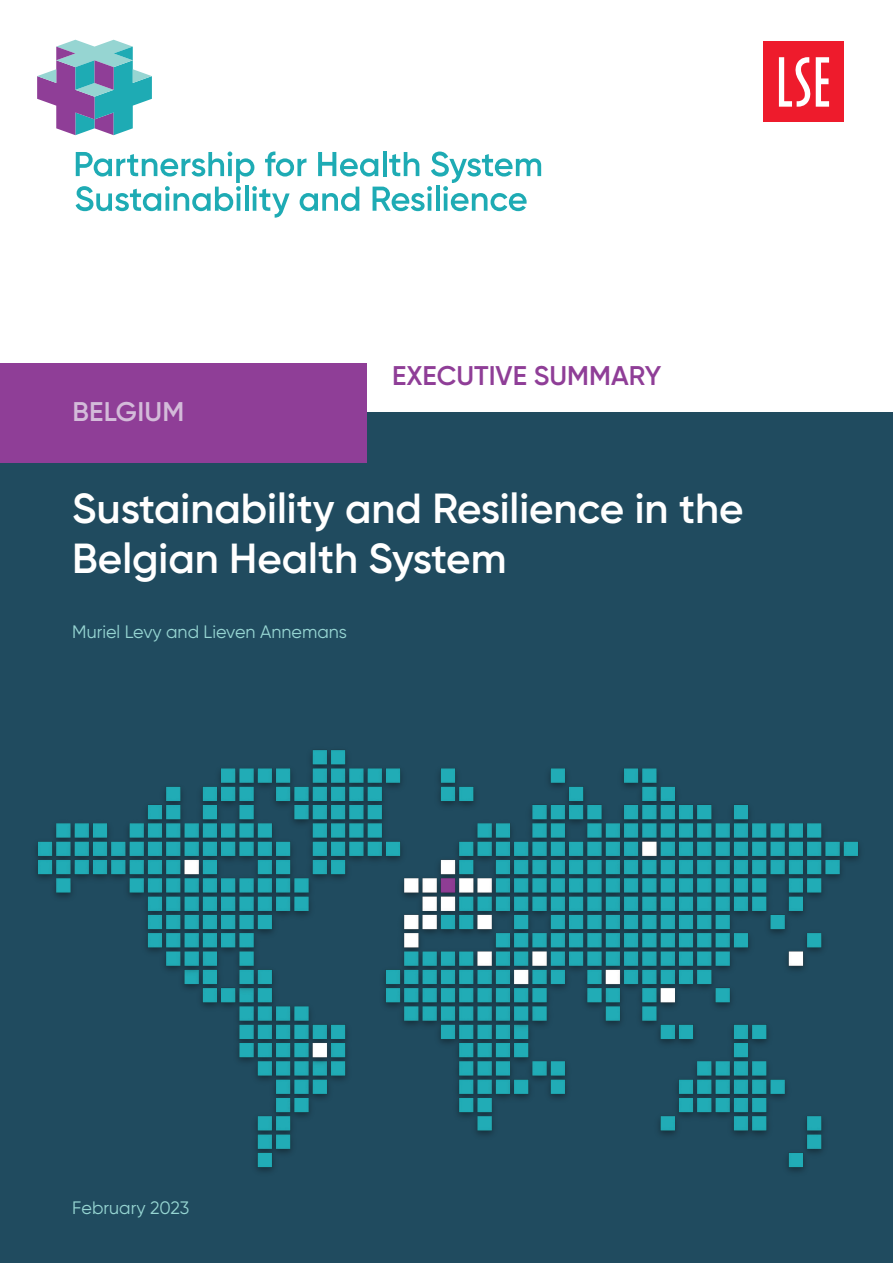
<style>
.page{position:relative;width:893px;height:1263px;background:#fff}
.page>*{position:absolute;margin:0;border:0;box-sizing:border-box;transform-origin:0 0}
.t1{font:600 42px/50.4px "Gilroy";color:#fff}
.t2{font:600 27px "Gilroy";color:#8f3e97}
.t3{font:600 27px "Gilroy";letter-spacing:.01em;color:#d3bbd9}
.t4{font:18px "Gilroy";color:#96d5d2}
</style>
<div class="page">
<div style="left:0;top:665px;width:893px;height:598px;background:#204b5f"></div>
<img style="left:36px;top:749px;width:824px;height:423px">
<div style="left:0;top:413px;width:893px;height:252px;background:#204b5f"></div>
<div style="left:0;top:363px;width:367px;height:99px;background:#8f3e97"></div>
<svg style="left:76px;top:151px;width:465px;height:67px"></svg>
<svg style="left:37px;top:40px;width:115px;height:95px"></svg>
<div style="left:764px;top:42px;width:80px;height:80px;background:#ee1b2c"></div>
<svg style="left:779px;top:57px;width:50px;height:50px"></svg>
<p class="t3" style="left:72px;top:402px;width:113px">BELGIUM</p>
<p class="t2" style="left:392px;top:367px;width:271px">EXECUTIVE SUMMARY</p>
<p class="t1" style="left:72px;top:487px;width:673px">Sustainability and Resilience in the<br>Belgian Health System</p>
<p class="t4" style="left:72px;top:626px;width:276px">Muriel Levy and Lieven Annemans</p>
<p class="t4" style="left:72px;top:1202px;width:119px">February 2023</p>
</div>
